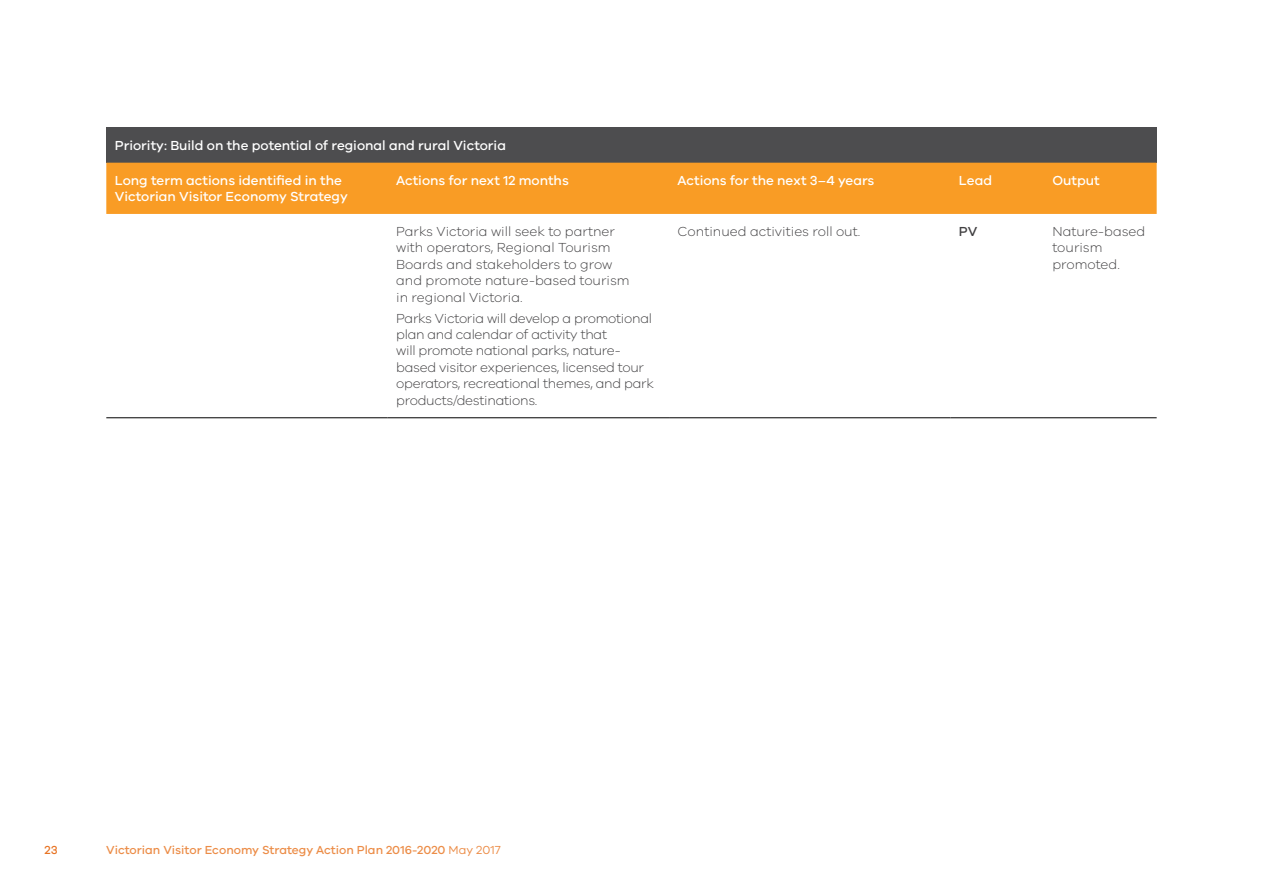
<style>
.page{position:relative;width:1263px;height:893px;background:#fff}
.page>*{position:absolute;margin:0;border:0;box-sizing:border-box;transform-origin:0 0}
.t1{font:300 13.5px/16.5px "VIC";letter-spacing:-.02em;color:#414042}
.t2{font:300 13.5px/16.5px "VIC";color:#414042}
.t3{font:500 13.5px/16.5px "VIC";color:#fff}
.t4{font:500 13.5px "VIC";color:#414042}
.t5{font:500 12px "VIC";color:#ec8d48}
.t6{font:500 12px "VIC";color:#e87424}
.s1{font-weight:400}
</style>
<div class="page">
<div style="left:106px;top:128px;width:1051px;height:35px;background:#4d4d4f"></div>
<div style="left:106px;top:163px;width:1051px;height:51px;background:#f99c25"></div>
<hr style="left:106px;top:417px;width:282px;height:1px;background:#000">
<hr style="left:388px;top:417px;width:281px;height:1px;background:#000">
<hr style="left:669px;top:417px;width:281px;height:1px;background:#000">
<hr style="left:950px;top:417px;width:94px;height:1px;background:#000">
<hr style="left:1044px;top:417px;width:113px;height:1px;background:#000">
<p class="t3" style="left:115px;top:136px;width:393px">Priority: Build on the potential of regional and rural Victoria</p>
<p class="t3" style="left:115px;top:171px;width:235px">Long term actions identified in the<br>Victorian Visitor Economy Strategy</p>
<p class="t3" style="left:396px;top:171px;width:174px">Actions for next 12 months</p>
<p class="t3" style="left:677px;top:171px;width:198px">Actions for the next 3–4 years</p>
<p class="t3" style="left:959px;top:171px;width:35px">Lead</p>
<p class="t3" style="left:1052px;top:171px;width:49px">Output</p>
<p class="t2" style="left:396px;top:222px;width:235px">Parks Victoria will seek to partner with operators, Regional Tourism<br>Boards and stakeholders to grow and promote nature-based tourism in regional Victoria.</p>
<p class="t1" style="left:396px;top:309px;width:259px">Parks Victoria will develop a promotional plan and calendar of activity that<br>will promote national parks, nature&shy;based visitor experiences, licensed tour operators, recreational themes, and park products/destinations.</p>
<p class="t2" style="left:677px;top:222px;width:184px">Continued activities roll out.</p>
<p class="t4" style="left:959px;top:223px;width:20px">PV</p>
<p class="t2" style="left:1052px;top:222px;width:94px">Nature-based tourism promoted.</p>
<p class="t6" style="left:45px;top:843px;width:15px">23</p>
<p class="t5" style="left:106px;top:843px;width:396px">Victorian Visitor Economy Strategy Action Plan 2016-2020 <span class="s1">May 2017</span></p>
</div>
